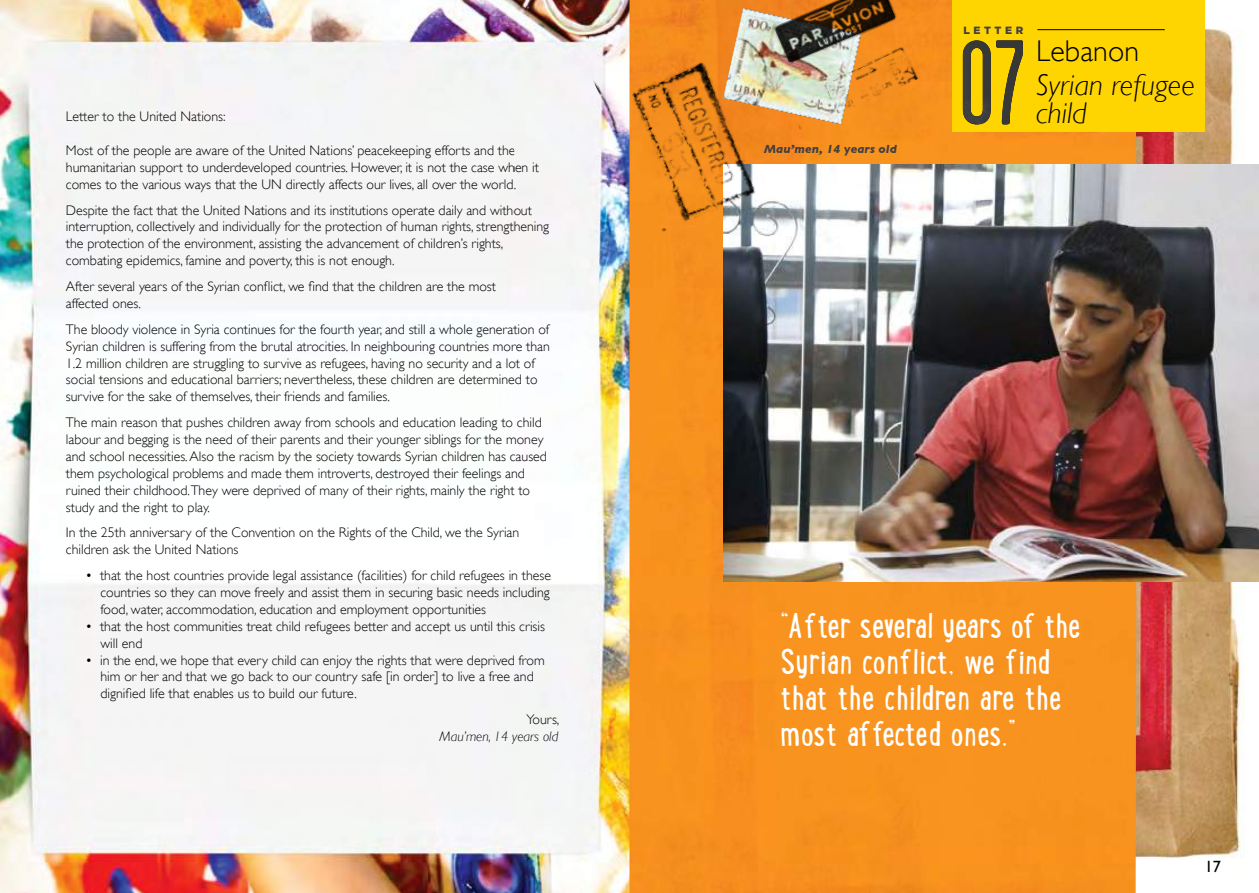
<style>
.page{position:relative;width:1259px;height:893px;background:#fff}
.page>*{position:absolute;margin:0;border:0;box-sizing:border-box;transform-origin:0 0}
.t1{font:31.5px/36px "Lunch Box";color:#fff}
.t2{font:italic 300 30px/27.8px "Gill Sans";letter-spacing:.005em;color:#000}
.t3{font:300 30px "Gill Sans";letter-spacing:.005em;color:#000}
.t4{font:16.35px "Gill Sans";color:#000}
.t5{font:300 13.8px/16.8px "Gill Sans";color:#000}
.t6{font:italic 300 13.8px "Gill Sans";color:#000}
.t7{font:italic 700 12px "Gill Sans";letter-spacing:.005em;color:#414042}
.t8{font:900 10.5px "Gotham";letter-spacing:.34em;color:#414042}
</style>
<div class="page">
<img style="left:0;top:0;width:629px;height:893px">
<img style="left:1136px;top:28px;width:109px;height:831px">
<div style="left:629px;top:0;width:507px;height:893px;background:#f8931f"></div>
<img style="left:723px;top:165px;width:536px;height:417px">
<div style="left:953px;top:0;width:252px;height:132px;background:#fed401"></div>
<hr style="left:1037px;top:29px;width:127px;height:1px;background:#000">
<img style="left:963px;top:40px;width:60px;height:85px">
<img style="left:723px;top:8px;width:26px;height:26px">
<img style="left:749px;top:0;width:193px;height:130px">
<img style="left:593px;top:34px;width:178px;height:207px">
<p class="t5" style="left:66px;top:108px;width:161px">Letter to the United Nations:</p>
<p class="t5" style="left:66px;top:141px;width:475px">Most of the people are aware of the United Nations’ peacekeeping efforts and the humanitarian support to underdeveloped countries. However, it is not the case when it comes to the various ways that the UN directly affects our lives, all over the world.</p>
<p class="t5" style="left:66px;top:201px;width:485px">Despite the fact that the United Nations and its institutions operate daily and without interruption, collectively and individually for the protection of human rights, strengthening the protection of the environment, assisting the advancement of children’s rights, combating epidemics, famine and poverty, this is not enough.</p>
<p class="t5" style="left:66px;top:277px;width:431px">After several years of the Syrian conflict, we find that the children are the most affected ones.</p>
<p class="t5" style="left:66px;top:320px;width:485px">The bloody violence in Syria continues for the fourth year, and still a whole generation of Syrian children is suffering from the brutal atrocities. In neighbouring countries more than 1.2 million children are struggling to survive as refugees, having no security and a lot of social tensions and educational barriers; nevertheless, these children are determined to survive for the sake of themselves, their friends and families.</p>
<p class="t5" style="left:66px;top:414px;width:482px">The main reason that pushes children away from schools and education leading to child labour and begging is the need of their parents and their younger siblings for the money and school necessities. Also the racism by the society towards Syrian children has caused them psychological problems and made them introverts, destroyed their feelings and ruined their childhood.They were deprived of many of their rights, mainly the right to study and the right to play.</p>
<p class="t5" style="left:66px;top:524px;width:455px">In the 25th anniversary of the Convention on the Rights of the Child, we the Syrian children ask the United Nations</p>
<p class="t5" style="left:100px;top:567px;width:452px;text-align:justify;text-indent:-15px">• that the host countries provide legal assistance (facilities) for child refugees in these countries so they can move freely and assist them in securing basic needs including food, water, accommodation, education and employment opportunities</p>
<p class="t5" style="left:100px;top:617px;width:446px;text-indent:-15px">• that the host communities treat child refugees better and accept us until this crisis will end</p>
<p class="t5" style="left:100px;top:651px;width:446px;text-indent:-15px">• in the end, we hope that every child can enjoy the rights that were deprived from him or her and that we go back to our country safe [in order] to live a free and dignified life that enables us to build our future.</p>
<p class="t5" style="left:526px;top:711px;width:35px">Yours,</p>
<p class="t6" style="left:439px;top:729px;width:120px">Mau’men, 14 years old</p>
<p class="t7" style="left:764px;top:142px;width:134px">Mau’men, 14 years old</p>
<p class="t8" style="left:963px;top:25px;width:61px">LETTER</p>
<h2 class="t3" style="left:1036px;top:28px;width:105px">Lebanon</h2>
<h2 class="t2" style="left:1036px;top:71px;width:160px">Syrian refugee child</h2>
<h1 class="t1" style="left:780px;top:606px;width:302px">“After several years of the<br>Syrian conflict, we find that the children are the most affected ones.”</h1>
<p class="t4" style="left:1205px;top:857px;width:18px">17</p>
</div>
